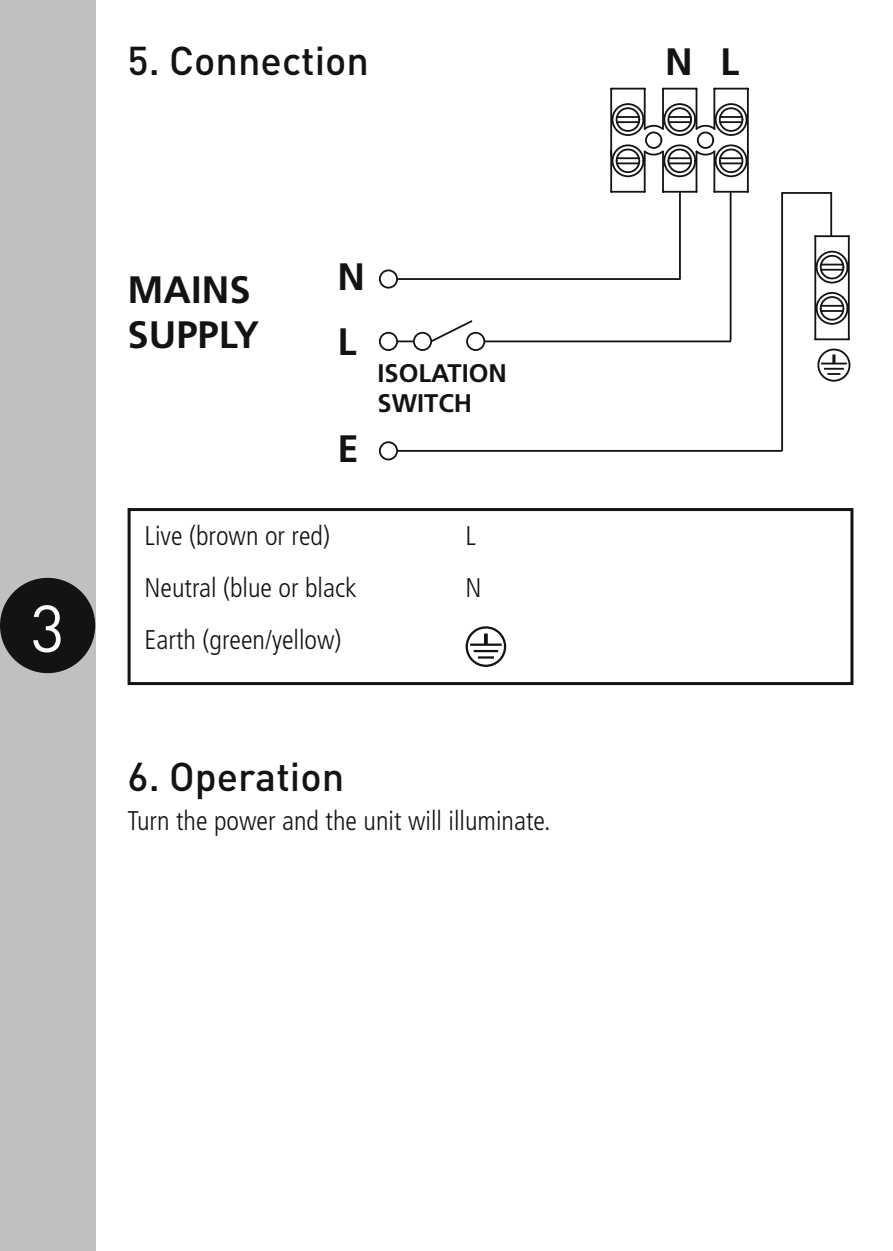
<style>
.page{position:relative;width:893px;height:1251px;background:#fff}
.page>*{position:absolute;margin:0;border:0;box-sizing:border-box;transform-origin:0 0}
.t1{font:65.1px "DIN";color:#fff}
.t2{font:500 39.6px "DIN";color:#141314}
.t3{font:700 38.1px/45.9px "Frutiger LT";color:#141314}
.t4{font:300 condensed 27px "Frutiger LT";color:#141314}
.t5{font:700 25.5px/30.6px "Frutiger LT";color:#141314}
</style>
<div class="page">
<div style="left:0;top:0;width:95px;height:1250px;background:#bec0c1"></div>
<div style="left:0;top:577px;width:95px;height:96px;background:#141314;border-radius:50%"></div>
<div style="left:128px;top:508px;width:725px;height:177px;border:3px solid #141314"></div>
<div style="left:466px;top:626px;width:40px;height:40px;border:2px solid #141314;border-radius:50%"></div>
<svg style="left:484px;top:633px;width:4px;height:10px"></svg>
<hr style="left:470px;top:643px;width:32px;height:2px;background:#141314">
<hr style="left:474px;top:649px;width:24px;height:3px;background:#141314">
<svg style="left:478px;top:656px;width:16px;height:2px"></svg>
<hr style="left:611px;top:88px;width:34px;height:1px;background:#141314">
<hr style="left:610px;top:89px;width:2px;height:66px;background:#141314">
<hr style="left:644px;top:89px;width:2px;height:40px;background:#141314">
<hr style="left:610px;top:151px;width:2px;height:41px;background:#141314">
<hr style="left:644px;top:151px;width:2px;height:41px;background:#141314">
<hr style="left:663px;top:88px;width:33px;height:1px;background:#141314">
<hr style="left:662px;top:89px;width:2px;height:40px;background:#141314">
<hr style="left:696px;top:89px;width:1px;height:40px;background:#141314">
<hr style="left:662px;top:151px;width:2px;height:41px;background:#141314">
<hr style="left:696px;top:151px;width:1px;height:41px;background:#141314">
<svg style="left:612px;top:102px;width:135px;height:76px"></svg>
<hr style="left:720px;top:116px;width:22px;height:2px;background:#141314">
<hr style="left:720px;top:162px;width:22px;height:2px;background:#141314">
<hr style="left:720px;top:157px;width:22px;height:2px;background:#141314">
<hr style="left:714px;top:88px;width:34px;height:1px;background:#141314">
<hr style="left:713px;top:89px;width:2px;height:40px;background:#141314">
<hr style="left:747px;top:89px;width:2px;height:64px;background:#141314">
<hr style="left:713px;top:151px;width:2px;height:41px;background:#141314">
<hr style="left:747px;top:151px;width:2px;height:41px;background:#141314">
<hr style="left:720px;top:121px;width:22px;height:2px;background:#141314">
<svg style="left:378px;top:190px;width:455px;height:271px"></svg>
<hr style="left:848px;top:236px;width:2px;height:103px;background:#141314">
<hr style="left:815px;top:235px;width:34px;height:2px;background:#141314">
<hr style="left:814px;top:236px;width:2px;height:103px;background:#141314">
<hr style="left:815px;top:338px;width:34px;height:2px;background:#141314">
<svg style="left:816px;top:250px;width:32px;height:75px"></svg>
<div style="left:817px;top:348px;width:33px;height:33px;border:2px solid #141314;border-radius:50%"></div>
<hr style="left:821px;top:362px;width:26px;height:2px;background:#141314">
<svg style="left:824px;top:354px;width:20px;height:21px"></svg>
<h2 class="t2" style="left:128px;top:36px;width:243px">5. Connection</h2>
<h1 class="t1" style="left:31px;top:587px;width:36px">3</h1>
<h3 class="t3" style="left:128px;top:266px;width:133px">MAINS<br>SUPPLY</h3>
<h3 class="t3" style="left:338px;top:254px;width:29px">N</h3>
<h3 class="t3" style="left:338px;top:319px;width:21px">L</h3>
<h3 class="t3" style="left:338px;top:426px;width:23px">E</h3>
<p class="t5" style="left:378px;top:358px;width:131px">ISOLATION<br>SWITCH</p>
<p class="t4" style="left:145px;top:520px;width:187px">Live (brown or red)</p>
<p class="t4" style="left:466px;top:520px;width:12px">L</p>
<p class="t4" style="left:145px;top:572px;width:214px">Neutral (blue or black</p>
<p class="t4" style="left:466px;top:572px;width:18px">N</p>
<p class="t4" style="left:145px;top:624px;width:198px">Earth (green/yellow)</p>
<h2 class="t2" style="left:128px;top:751px;width:218px">6. Operation</h2>
<p class="t4" style="left:128px;top:805px;width:424px">Turn the power and the unit will illuminate.</p>
<h3 class="t3" style="left:665px;top:39px;width:76px">N L</h3>
</div>
